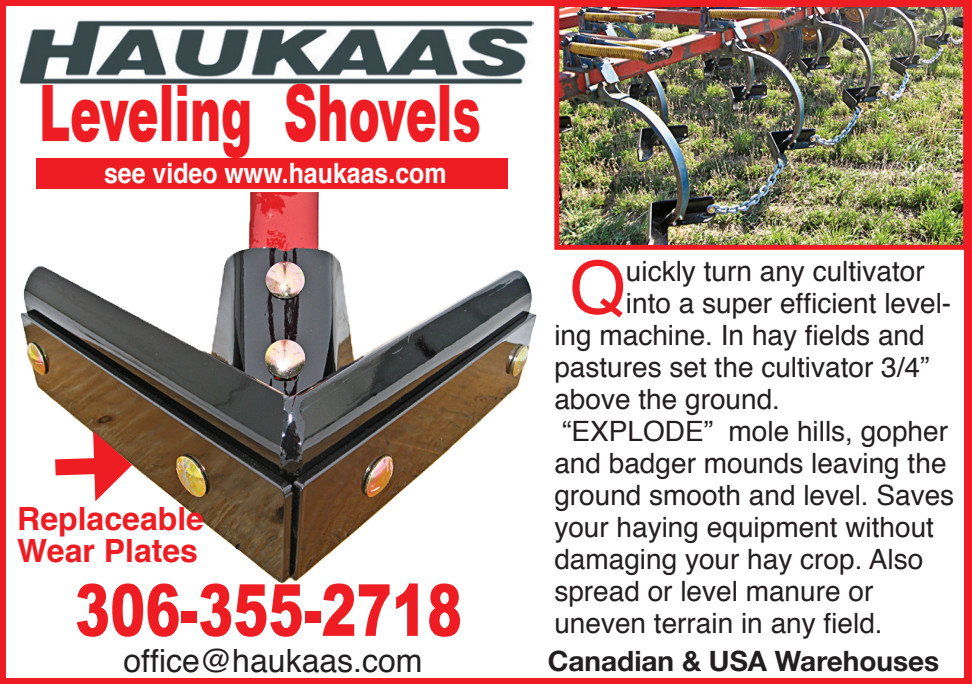
<style>
.page{position:relative;width:972px;height:684px;background:#fff}
.page>*{position:absolute;margin:0;border:0;box-sizing:border-box;transform-origin:0 0}
.t1{font:900 78px "Arial";color:#ee1d23;scale:.6 1}
.t2{font:72.8px "Helvetica";color:#ee1d23}
.t3{font:900 72px "Arial";color:#ee1d23;scale:.73 1}
.t4{font:700 32px "Helvetica";color:#ee1d23}
.t5{font:32px "Helvetica";color:#231f20}
.t6{font:28px/32px "Helvetica";color:#231f20}
.t7{font:700 28px "Helvetica";color:#fff;scale:.89 1}
.t8{font:700 28px "Helvetica Neue";color:#231f20}
</style>
<div class="page">
<img style="left:560px;top:9px;width:402px;height:235px">
<div style="left:554px;top:2px;width:414px;height:248px;border:5px solid #ee1d23"></div>
<img style="left:21px;top:193px;width:516px;height:391px">
<img style="left:18px;top:20px;width:516px;height:65px">
<svg style="left:39px;top:431px;width:93px;height:70px"></svg>
<div style="left:36px;top:158px;width:472px;height:30px;background:#ee1d23"></div>
<div style="left:0;top:0;width:972px;height:684px;border:8px solid #ee1d23"></div>
<p class="t1" style="left:39px;top:57px;width:738px">Leveling Shovels</p>
<p class="t7" style="left:104px;top:151px;width:386px">see video www.haukaas.com</p>
<p class="t2" style="left:570px;top:232px;width:58px">Q</p>
<p class="t6" style="left:626px;top:256px;width:300px">uickly turn any cultivator</p>
<p class="t6" style="left:626px;top:288px;width:327px">into a super efficient level-</p>
<p class="t6" style="left:554px;top:320px;width:372px">ing machine. In hay fields and</p>
<p class="t6" style="left:554px;top:352px;width:377px">pastures set the cultivator 3/4”</p>
<p class="t6" style="left:554px;top:384px;width:227px">above the ground.</p>
<p class="t6" style="left:554px;top:416px;width:401px">“EXPLODE” mole hills, gopher and badger mounds leaving the ground smooth and level. Saves your haying equipment without damaging your hay crop. Also spread or level manure or uneven terrain in any field.</p>
<p class="t4" style="left:17px;top:493px;width:188px">Replaceable</p>
<p class="t4" style="left:17px;top:525px;width:182px">Wear Plates</p>
<p class="t3" style="left:75px;top:558px;width:532px">306-355-2718</p>
<p class="t5" style="left:123px;top:636px;width:301px">office@haukaas.com</p>
<p class="t8" style="left:548px;top:639px;width:393px">Canadian &amp; USA Warehouses</p>
</div>
